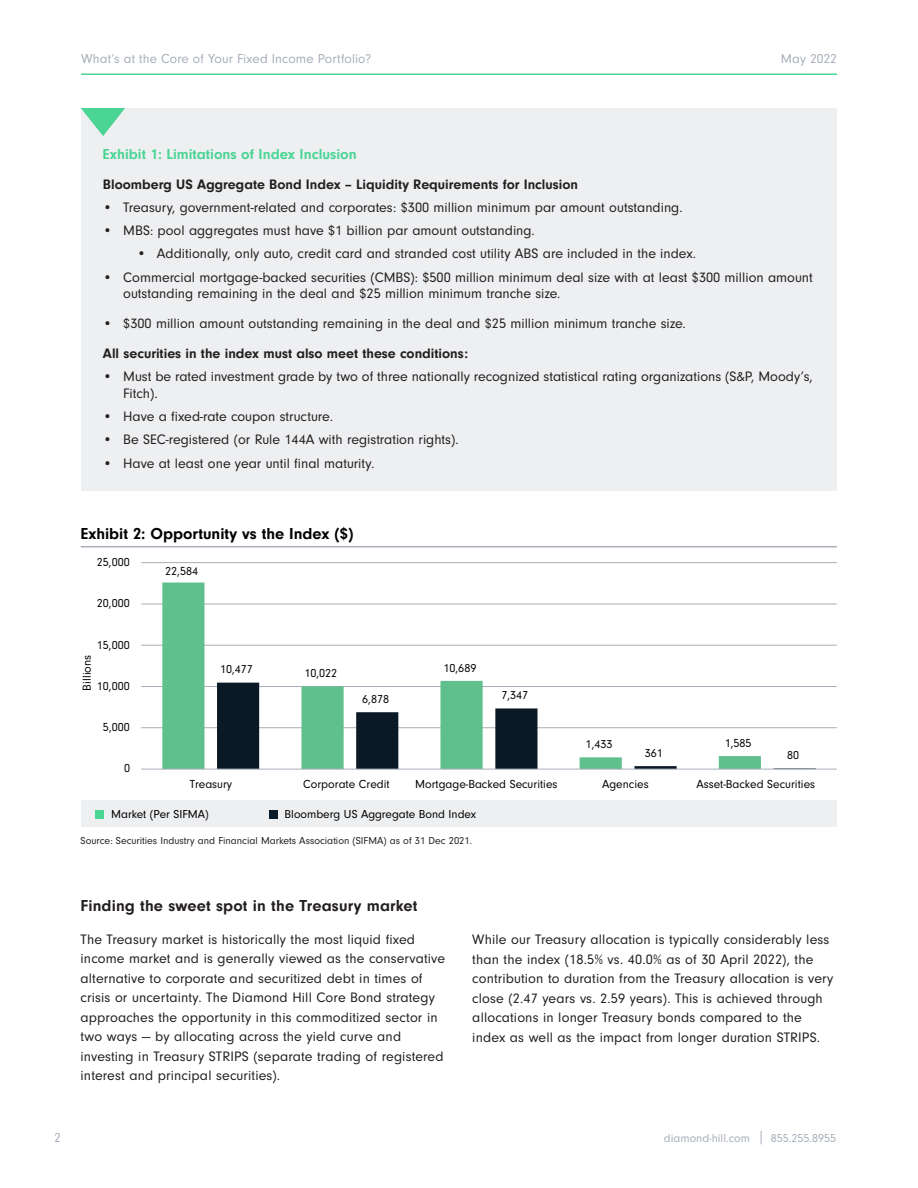
<style>
.page{position:relative;width:918px;height:1188px;background:#fff}
.page>*{position:absolute;margin:0;border:0;box-sizing:border-box;transform-origin:0 0}
._3A_Body_U_8_5_12{font:700 16.5px "Neuzeit Gro";letter-spacing:.01em;color:#231f20}
.Table_Chart_-_Title{font:700 16.5px "Neuzeit Gro";color:#000}
._5_XL_Body_Bullets_U{font:700 15px "Neuzeit Gro";color:#4ad594}
._3A_Body_U_8_5_12-2{font:14.25px/19.5px "Neuzeit Gro";color:#231f20}
._5_XL_Body_Bullets_U-2{font:700 14.25px "Neuzeit Gro";color:#231f20}
.t1{font:13.5px "Neuzeit Gro";letter-spacing:.01em;color:#a8afb9}
.t2{font:12.15px "Neuzeit Gro";color:#040503}
.Chart_Labels{font:12px "Neuzeit Gro";color:#000}
.t3{font:12px "Neuzeit Gro";color:#a8afb9}
.t4{font:12px "Neuzeit Gro";color:#040503}
.t5{font:10.5px "Neuzeit Gro";color:#231f20}
</style>
<div class="page">
<hr style="left:81px;top:74px;width:756px;height:1px;background:#4ad594">
<svg style="left:761px;top:1131px;width:1px;height:13px"></svg>
<div style="left:81px;top:108px;width:756px;height:382px;background:#eeeff1"></div>
<svg style="left:81px;top:108px;width:44px;height:28px"></svg>
<hr style="left:81px;top:546px;width:756px;height:1px;background:#a8afb9">
<hr style="left:141px;top:562px;width:696px;height:1px;background:#a8afb8">
<hr style="left:141px;top:604px;width:696px;height:1px;background:#a8afb8">
<hr style="left:141px;top:645px;width:696px;height:1px;background:#a8afb8">
<hr style="left:141px;top:686px;width:696px;height:1px;background:#a8afb8">
<hr style="left:141px;top:727px;width:696px;height:1px;background:#a8afb8">
<svg style="left:162px;top:583px;width:599px;height:186px"></svg>
<svg style="left:217px;top:683px;width:599px;height:86px"></svg>
<hr style="left:141px;top:769px;width:696px;height:1px;background:#a8afb8">
<div style="left:81px;top:800px;width:756px;height:27px;background:#eeeff1"></div>
<div style="left:95px;top:810px;width:9px;height:9px;background:#4ad594"></div>
<div style="left:269px;top:810px;width:9px;height:9px;background:#0a1c29"></div>
<p class="t1" style="left:81px;top:51px;width:292px">What’s at the Core of Your Fixed Income Portfolio?</p>
<p class="t1" style="left:781px;top:51px;width:58px">May 2022</p>
<p class="_5_XL_Body_Bullets_U" style="left:103px;top:145px;width:255px">Exhibit 1: Limitations of Index Inclusion</p>
<p class="_5_XL_Body_Bullets_U-2" style="left:103px;top:176px;width:477px">Bloomberg US Aggregate Bond Index – Liquidity Requirements for Inclusion</p>
<p class="_3A_Body_U_8_5_12-2" style="left:103px;top:198px;width:581px">• Treasury, government-related and corporates: $300 million minimum par amount outstanding.</p>
<p class="_3A_Body_U_8_5_12-2" style="left:103px;top:221px;width:433px">• MBS: pool aggregates must have $1 billion par amount outstanding.</p>
<p class="_3A_Body_U_8_5_12-2" style="left:137px;top:244px;width:561px">• Additionally, only auto, credit card and stranded cost utility ABS are included in the index.</p>
<p class="_3A_Body_U_8_5_12-2" style="left:123px;top:269px;width:691px;line-height:16.5px;text-indent:-20px">• Commercial mortgage-backed securities (CMBS): $500 million minimum deal size with at least $300 million amount outstanding remaining in the deal and $25 million minimum tranche size.</p>
<p class="_3A_Body_U_8_5_12-2" style="left:103px;top:314px;width:584px">• $300 million amount outstanding remaining in the deal and $25 million minimum tranche size.</p>
<p class="_5_XL_Body_Bullets_U-2" style="left:103px;top:345px;width:367px">All securities in the index must also meet these conditions:</p>
<p class="_3A_Body_U_8_5_12-2" style="left:123px;top:369px;width:691px;line-height:16.5px;text-indent:-20px">• Must be rated investment grade by two of three nationally recognized statistical rating organizations (S&amp;P, Moody’s,<br>Fitch).</p>
<p class="_3A_Body_U_8_5_12-2" style="left:103px;top:407px;width:231px">• Have a fixed-rate coupon structure.</p>
<p class="_3A_Body_U_8_5_12-2" style="left:103px;top:430px;width:357px">• Be SEC-registered (or Rule 144A with registration rights).</p>
<p class="_3A_Body_U_8_5_12-2" style="left:103px;top:453px;width:273px">• Have at least one year until final maturity.</p>
<p class="Table_Chart_-_Title" style="left:81px;top:525px;width:274px">Exhibit 2: Opportunity vs the Index ($)</p>
<p class="t2" style="left:165px;top:564px;width:34px">22,584</p>
<p class="t2" style="left:97px;top:555px;width:34px">25,000</p>
<p class="t2" style="left:97px;top:597px;width:34px">20,000</p>
<p class="t2" style="left:97px;top:638px;width:34px">15,000</p>
<p class="t4" style="left:80px;top:691px;width:37px;rotate:-90deg">Billions</p>
<p class="t2" style="left:97px;top:679px;width:34px">10,000</p>
<p class="t2" style="left:103px;top:721px;width:28px">5,000</p>
<p class="t2" style="left:124px;top:762px;width:8px">0</p>
<p class="t2" style="left:220px;top:663px;width:34px">10,477</p>
<p class="t2" style="left:304px;top:667px;width:34px">10,022</p>
<p class="t2" style="left:443px;top:661px;width:34px">10,689</p>
<p class="t2" style="left:362px;top:693px;width:28px">6,878</p>
<p class="t2" style="left:501px;top:689px;width:28px">7,347</p>
<p class="t2" style="left:586px;top:738px;width:28px">1,433</p>
<p class="t2" style="left:725px;top:736px;width:28px">1,585</p>
<p class="t2" style="left:645px;top:746px;width:20px">361</p>
<p class="t2" style="left:787px;top:749px;width:14px">80</p>
<p class="t2" style="left:190px;top:777px;width:44px">Treasury</p>
<p class="t2" style="left:303px;top:777px;width:88px">Corporate Credit</p>
<p class="t2" style="left:415px;top:777px;width:144px">Mortgage-Backed Securities</p>
<p class="t2" style="left:602px;top:777px;width:48px">Agencies</p>
<p class="t2" style="left:697px;top:777px;width:120px">Asset-Backed Securities</p>
<p class="Chart_Labels" style="left:111px;top:808px;width:99px">Market (Per SIFMA)</p>
<p class="Chart_Labels" style="left:285px;top:808px;width:193px">Bloomberg US Aggregate Bond Index</p>
<p class="t5" style="left:81px;top:835px;width:393px">Source: Securities Industry and Financial Markets Association (SIFMA) as of 31 Dec 2021.</p>
<p class="t1" style="left:54px;top:1130px;width:8px">2</p>
<p class="_3A_Body_U_8_5_12" style="left:81px;top:896px;width:338px">Finding the sweet spot in the Treasury market</p>
<p class="_3A_Body_U_8_5_12-2" style="left:81px;top:929px;width:366px">The Treasury market is historically the most liquid fixed income market and is generally viewed as the conservative alternative to corporate and securitized debt in times of crisis or uncertainty. The Diamond Hill Core Bond strategy approaches the opportunity in this commoditized sector in two ways — by allocating across the yield curve and investing in Treasury STRIPS (separate trading of registered interest and principal securities).</p>
<p class="_3A_Body_U_8_5_12-2" style="left:472px;top:930px;width:363px">While our Treasury allocation is typically considerably less than the index (18.5% vs. 40.0% as of 30 April 2022), the contribution to duration from the Treasury allocation is very close (2.47 years vs. 2.59 years). This is achieved through allocations in longer Treasury bonds compared to the index as well as the impact from longer duration STRIPS.</p>
<p class="t3" style="left:664px;top:1131px;width:88px">diamond-hill.com</p>
<p class="t3" style="left:771px;top:1131px;width:67px">855.255.8955</p>
</div>
